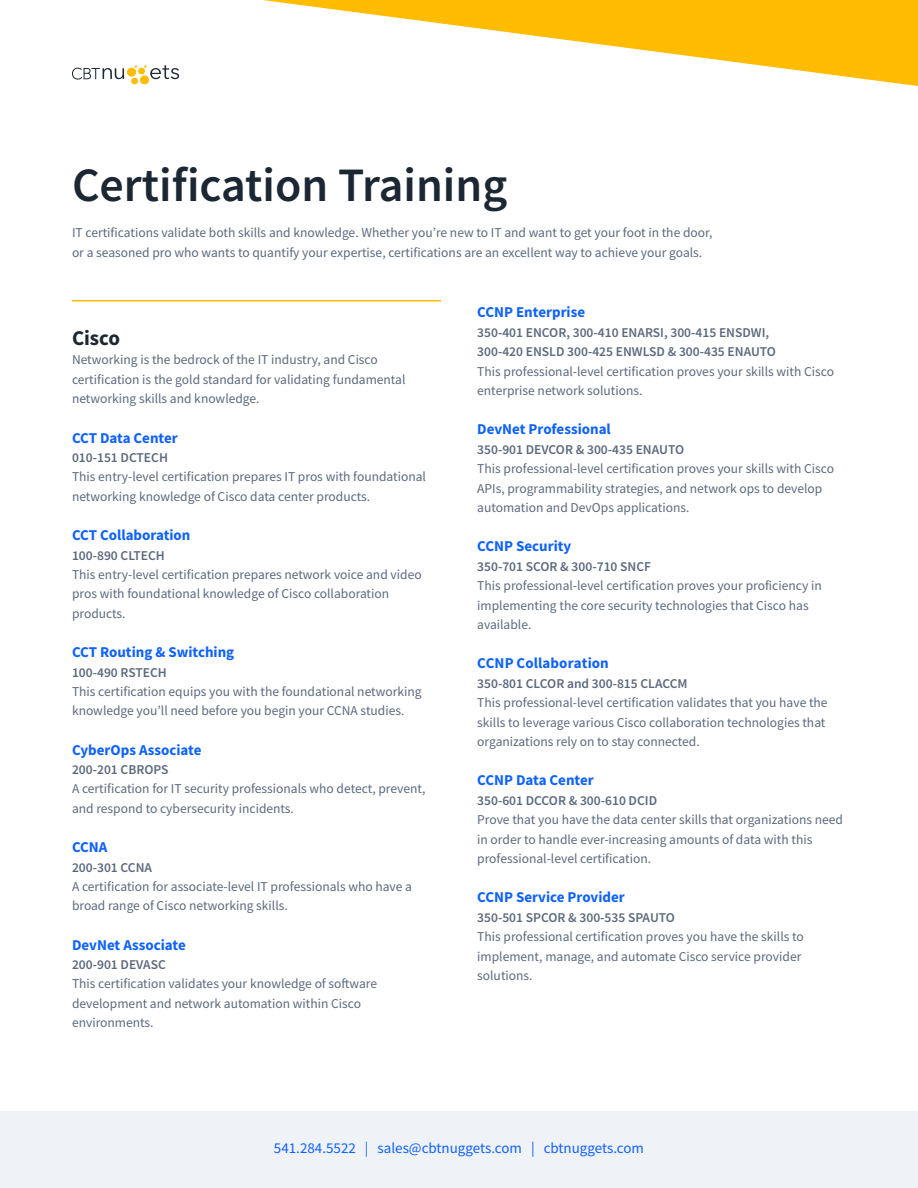
<style>
.page{position:relative;width:918px;height:1188px;background:#fff}
.page>*{position:absolute;margin:0;border:0;box-sizing:border-box;transform-origin:0 0}
.t1{font:600 48px "Source Sans Pro";color:#1b2733}
.t2{font:700 21px "Source Sans Pro";letter-spacing:-.005em;color:#1b2733}
.t3{font:700 15px "Source Sans Pro";color:#0f62fa}
.t4{font:15px "Source Sans Pro";color:#0f62fa}
.t5{font:13.5px/19.5px "Source Sans Pro";color:#5c697d}
.t6{font:600 13.5px/19.5px "Source Sans Pro";color:#5c697d}
</style>
<div class="page">
<div style="left:0;top:1112px;width:918px;height:76px;background:#eff2f7"></div>
<svg style="left:179px;top:0;width:739px;height:86px"></svg>
<svg style="left:72px;top:65px;width:107px;height:20px"></svg>
<hr style="left:72px;top:300px;width:369px;height:2px;background:#ffbc00">
<h1 class="t1" style="left:72px;top:154px;width:437px">Certification Training</h1>
<p class="t5" style="left:72px;top:223px;width:642px">IT certifications validate both skills and knowledge. Whether you’re new to IT and want to get your foot in the door, or a seasoned pro who wants to quantify your expertise, certifications are an excellent way to achieve your goals.</p>
<h2 class="t2" style="left:72px;top:324px;width:50px">Cisco</h2>
<p class="t5" style="left:72px;top:350px;width:335px">Networking is the bedrock of the IT industry, and Cisco certification is the gold standard for validating fundamental networking skills and knowledge.</p>
<p class="t3" style="left:72px;top:427px;width:107px">CCT Data Center</p>
<p class="t6" style="left:72px;top:448px;width:97px">010-151 DCTECH</p>
<p class="t5" style="left:72px;top:467px;width:356px">This entry-level certification prepares IT pros with foundational networking knowledge of Cisco data center products.</p>
<p class="t3" style="left:72px;top:525px;width:120px">CCT Collaboration</p>
<p class="t6" style="left:72px;top:545px;width:94px">100-890 CLTECH</p>
<p class="t5" style="left:72px;top:565px;width:351px">This entry-level certification prepares network voice and video pros with foundational knowledge of Cisco collaboration products.</p>
<p class="t3" style="left:72px;top:642px;width:164px">CCT Routing &amp; Switching</p>
<p class="t6" style="left:72px;top:662px;width:96px">100-490 RSTECH</p>
<p class="t5" style="left:72px;top:682px;width:351px">This certification equips you with the foundational networking knowledge you’ll need before you begin your CCNA studies.</p>
<p class="t3" style="left:72px;top:739px;width:131px">CyberOps Associate</p>
<p class="t6" style="left:72px;top:760px;width:98px">200-201 CBROPS</p>
<p class="t5" style="left:72px;top:779px;width:355px">A certification for IT security professionals who detect, prevent, and respond to cybersecurity incidents.</p>
<p class="t3" style="left:72px;top:837px;width:37px">CCNA</p>
<p class="t6" style="left:72px;top:857px;width:82px">200-301 CCNA</p>
<p class="t5" style="left:72px;top:877px;width:342px">A certification for associate-level IT professionals who have a broad range of Cisco networking skills.</p>
<p class="t3" style="left:72px;top:934px;width:115px">DevNet Associate</p>
<p class="t6" style="left:72px;top:955px;width:95px">200-901 DEVASC</p>
<p class="t5" style="left:72px;top:974px;width:307px">This certification validates your knowledge of software development and network automation within Cisco environments.</p>
<p class="t3" style="left:477px;top:302px;width:109px">CCNP Enterprise</p>
<p class="t6" style="left:477px;top:322px;width:300px">350-401 ENCOR, 300-410 ENARSI, 300-415 ENSDWI,<br>300-420 ENSLD 300-425 ENWLSD &amp; 300-435 ENAUTO</p>
<p class="t5" style="left:477px;top:361px;width:358px">This professional-level certification proves your skills with Cisco enterprise network solutions.</p>
<p class="t3" style="left:477px;top:419px;width:135px">DevNet Professional</p>
<p class="t6" style="left:477px;top:439px;width:208px">350-901 DEVCOR &amp; 300-435 ENAUTO</p>
<p class="t5" style="left:477px;top:459px;width:358px">This professional-level certification proves your skills with Cisco<br>APIs, programmability strategies, and network ops to develop automation and DevOps applications.</p>
<p class="t3" style="left:477px;top:536px;width:96px">CCNP Security</p>
<p class="t6" style="left:477px;top:556px;width:175px">350-701 SCOR &amp; 300-710 SNCF</p>
<p class="t5" style="left:477px;top:576px;width:346px">This professional-level certification proves your proficiency in implementing the core security technologies that Cisco has available.</p>
<p class="t3" style="left:477px;top:653px;width:133px">CCNP Collaboration</p>
<p class="t6" style="left:477px;top:673px;width:212px">350-801 CLCOR and 300-815 CLACCM</p>
<p class="t5" style="left:477px;top:693px;width:352px">This professional-level certification validates that you have the skills to leverage various Cisco collaboration technologies that organizations rely on to stay connected.</p>
<p class="t3" style="left:477px;top:770px;width:118px">CCNP Data Center</p>
<p class="t6" style="left:477px;top:790px;width:181px">350-601 DCCOR &amp; 300-610 DCID</p>
<p class="t5" style="left:477px;top:810px;width:367px">Prove that you have the data center skills that organizations need in order to handle ever-increasing amounts of data with this professional-level certification.</p>
<p class="t3" style="left:477px;top:887px;width:149px">CCNP Service Provider</p>
<p class="t6" style="left:477px;top:907px;width:199px">350-501 SPCOR &amp; 300-535 SPAUTO</p>
<p class="t5" style="left:477px;top:927px;width:328px">This professional certification proves you have the skills to implement, manage, and automate Cisco service provider solutions.</p>
<p class="t4" style="left:274px;top:1138px;width:372px">541.284.5522 | sales@cbtnuggets.com | cbtnuggets.com</p>
</div>
